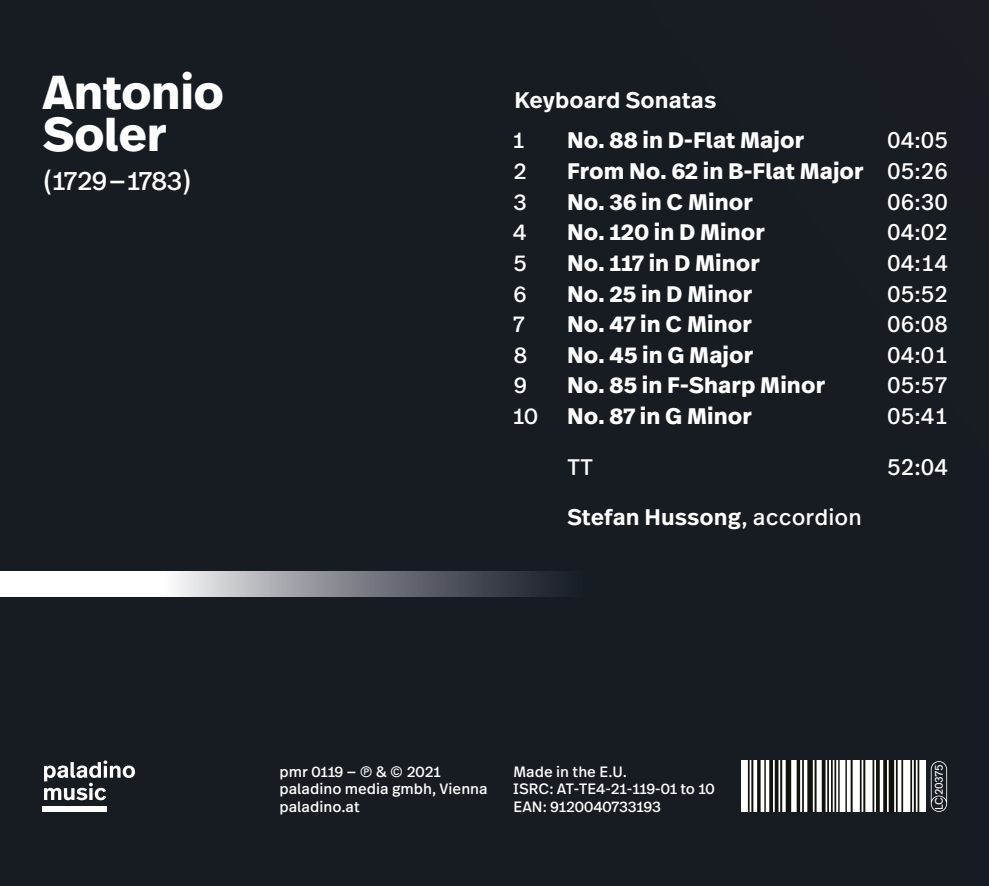
<style>
.page{position:relative;width:989px;height:886px;background:#fff}
.page>*{position:absolute;margin:0;border:0;box-sizing:border-box;transform-origin:0 0}
.t1{font:700 47.5px/42.5px "Real Text Pro";letter-spacing:-.01em;color:#fff}
.t2{font:26.25px "Real Text Pro";color:#fff}
.t3{font:700 22.5px "Real Text Pro";letter-spacing:.005em;color:#fff}
.t4{font:22.5px "Real Text Pro";letter-spacing:.005em;color:#fff}
.t5{font:600 22.5px "Real Text Pro";letter-spacing:.005em;color:#fff}
.t6{font:15px/17.5px "Real Text Pro";color:#fff}
.t7{font:11px "Real Text Pro";letter-spacing:-.06em;color:#fff}
.s1{font-weight:400}
</style>
<div class="page">
<div style="left:0;top:0;width:539px;height:886px;background:#161c22"></div>
<div style="left:539px;top:0;width:450px;height:708px;background:#161c22"></div>
<div style="left:539px;top:708px;width:450px;height:178px;background:#161c22"></div>
<img style="left:0;top:572px;width:585px;height:25px">
<svg style="left:930px;top:761px;width:17px;height:51px"></svg>
<div style="left:43px;top:805px;width:64px;height:6px;background:#fff"></div>
<svg style="left:44px;top:760px;width:91px;height:40px"></svg>
<img style="left:741px;top:761px;width:184px;height:50px">
<h1 class="t1" style="left:43px;top:70px;width:183px">Antonio<br>Soler</h1>
<p class="t2" style="left:44px;top:163px;width:148px">(1729—1783)</p>
<p class="t5" style="left:514px;top:84px;width:203px">Keyboard Sonatas</p>
<p class="t4" style="left:513px;top:125px;width:12px">1</p>
<p class="t3" style="left:567px;top:124px;width:239px">No. 88 in D-Flat Major</p>
<p class="t4" style="left:887px;top:125px;width:62px">04:05</p>
<p class="t4" style="left:513px;top:156px;width:15px">2</p>
<p class="t3" style="left:567px;top:155px;width:382px">From No. 62 in B-Flat Major <span class="s1">05:26</span></p>
<p class="t4" style="left:513px;top:186px;width:15px">3</p>
<p class="t3" style="left:567px;top:185px;width:187px">No. 36 in C Minor</p>
<p class="t4" style="left:887px;top:186px;width:62px">06:30</p>
<p class="t4" style="left:513px;top:217px;width:15px">4</p>
<p class="t3" style="left:567px;top:216px;width:199px">No. 120 in D Minor</p>
<p class="t4" style="left:887px;top:217px;width:62px">04:02</p>
<p class="t4" style="left:513px;top:247px;width:15px">5</p>
<p class="t3" style="left:567px;top:247px;width:194px">No. 117 in D Minor</p>
<p class="t4" style="left:887px;top:247px;width:62px">04:14</p>
<p class="t4" style="left:513px;top:278px;width:15px">6</p>
<p class="t3" style="left:567px;top:277px;width:187px">No. 25 in D Minor</p>
<p class="t4" style="left:887px;top:278px;width:62px">05:52</p>
<p class="t4" style="left:513px;top:309px;width:13px">7</p>
<p class="t3" style="left:567px;top:308px;width:186px">No. 47 in C Minor</p>
<p class="t4" style="left:887px;top:309px;width:62px">06:08</p>
<p class="t4" style="left:514px;top:339px;width:15px">8</p>
<p class="t3" style="left:567px;top:338px;width:188px">No. 45 in G Major</p>
<p class="t4" style="left:887px;top:339px;width:62px">04:01</p>
<p class="t4" style="left:514px;top:370px;width:15px">9</p>
<p class="t3" style="left:567px;top:369px;width:260px">No. 85 in F-Sharp Minor</p>
<p class="t4" style="left:887px;top:370px;width:62px">05:57</p>
<p class="t4" style="left:513px;top:400px;width:26px">10</p>
<p class="t3" style="left:567px;top:400px;width:186px">No. 87 in G Minor</p>
<p class="t4" style="left:887px;top:400px;width:62px">05:41</p>
<p class="t4" style="left:567px;top:451px;width:28px">TT</p>
<p class="t4" style="left:887px;top:451px;width:62px">52:04</p>
<p class="t5" style="left:567px;top:501px;width:296px">Stefan Hussong<span class="s1">, accordion</span></p>
<p class="t6" style="left:279px;top:762px;width:210px">pmr 0119 — ℗ &amp; © 2021 paladino media gmbh, Vienna paladino.at</p>
<p class="t6" style="left:513px;top:762px;width:203px">Made in the E.U.<br>ISRC: AT-TE4-21-119-01 to 10<br>EAN: 9120040733193</p>
<p class="t7" style="left:931px;top:810px;width:47px;rotate:-90deg">LC 20375</p>
</div>
